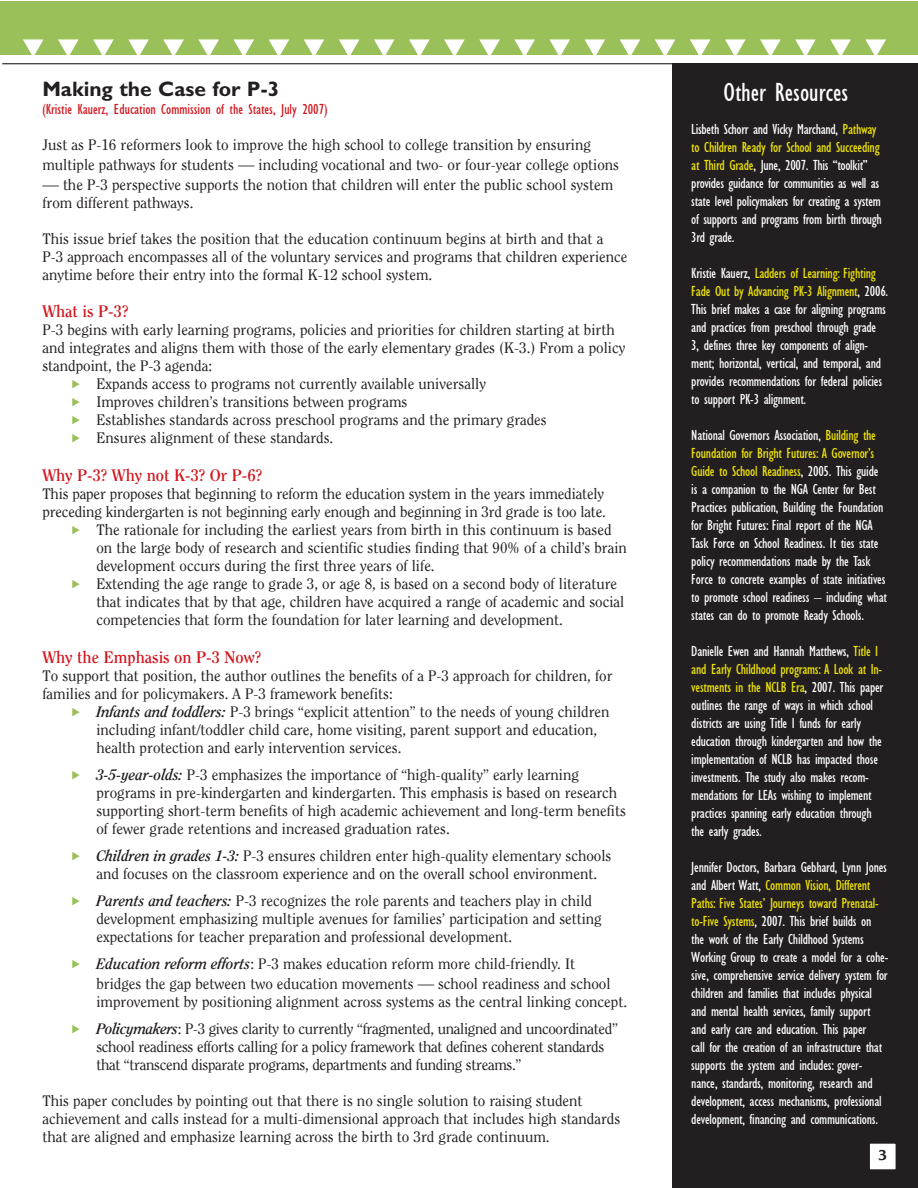
<style>
.page{position:relative;width:918px;height:1188px;background:#fff}
.page>*{position:absolute;margin:0;border:0;box-sizing:border-box;transform-origin:0 0}
.t1{font:27px "Gill Condensed S Si Condensed";color:#fff}
.t2{font:700 21px "Gill Sans";color:#231f20}
.t3{font:700 16.5px "Clearface S Si";color:#d1161e}
.t4{font:15px/18px "Clearface S Si";color:#231f20}
.t5{font:15px/18px "Gill Condensed S Si Condensed";letter-spacing:-.015em;color:#fff}
.t6{font:15px/18px "Clearface S Si";letter-spacing:-.02em;color:#231f20}
.t7{font:15px "Gill Condensed S Si Condensed";color:#d1161e}
.t8{font:700 15px "Fritz Quadrata";color:#231f20}
.s1{font-size:16.5px}
.s2{font-weight:700;font-style:italic}
.s3{color:#f0e507}
</style>
<div class="page">
<div style="left:673px;top:63px;width:245px;height:1125px;background:#231f20"></div>
<div style="left:869px;top:1143px;width:27px;height:27px;background:#fff"></div>
<div style="left:0;top:1px;width:918px;height:54px;background:#9ac05a"></div>
<svg style="left:23px;top:39px;width:21px;height:16px"></svg>
<svg style="left:58px;top:39px;width:21px;height:16px"></svg>
<svg style="left:93px;top:39px;width:21px;height:16px"></svg>
<svg style="left:128px;top:39px;width:21px;height:16px"></svg>
<svg style="left:163px;top:39px;width:21px;height:16px"></svg>
<svg style="left:198px;top:39px;width:21px;height:16px"></svg>
<svg style="left:233px;top:39px;width:21px;height:16px"></svg>
<svg style="left:269px;top:39px;width:20px;height:16px"></svg>
<svg style="left:304px;top:39px;width:20px;height:16px"></svg>
<svg style="left:339px;top:39px;width:20px;height:16px"></svg>
<svg style="left:374px;top:39px;width:21px;height:16px"></svg>
<svg style="left:409px;top:39px;width:21px;height:16px"></svg>
<svg style="left:444px;top:39px;width:21px;height:16px"></svg>
<svg style="left:479px;top:39px;width:21px;height:16px"></svg>
<svg style="left:514px;top:39px;width:21px;height:16px"></svg>
<svg style="left:549px;top:39px;width:21px;height:16px"></svg>
<svg style="left:584px;top:39px;width:21px;height:16px"></svg>
<svg style="left:620px;top:39px;width:20px;height:16px"></svg>
<svg style="left:655px;top:39px;width:20px;height:16px"></svg>
<svg style="left:690px;top:39px;width:20px;height:16px"></svg>
<svg style="left:725px;top:39px;width:21px;height:16px"></svg>
<svg style="left:760px;top:39px;width:21px;height:16px"></svg>
<svg style="left:795px;top:39px;width:21px;height:16px"></svg>
<svg style="left:830px;top:39px;width:21px;height:16px"></svg>
<svg style="left:865px;top:39px;width:21px;height:16px"></svg>
<hr style="left:2px;top:63px;width:916px;height:1px;background:#231f20">
<p class="t2" style="left:42px;top:76px;width:238px">Making the Case for P-3</p>
<p class="t1" style="left:723px;top:78px;width:126px">Other Resources</p>
<p class="t7" style="left:42px;top:101px;width:287px">(Kristie Kauerz, Education Commission of the States, July 2007)</p>
<p class="t4" style="left:42px;top:135px;width:578px;line-height:19.8px">Just as P-16 reformers look to improve the high school to college transition by ensuring multiple pathways for students <span class="s1">—</span> including vocational and two- or four-year college options</p>
<p class="t4" style="left:42px;top:175px;width:572px"><span class="s1">—</span> the P-3 perspective supports the notion that children will enter the public school system from different pathways.</p>
<p class="t4" style="left:42px;top:229px;width:587px">This issue brief takes the position that the education continuum begins at birth and that a<br>P-3 approach encompasses all of the voluntary services and programs that children experience anytime before their entry into the formal K-12 school system.</p>
<p class="t3" style="left:42px;top:302px;width:88px">What is P-3?</p>
<p class="t4" style="left:42px;top:321px;width:585px">P-3 begins with early learning programs, policies and priorities for children starting at birth and integrates and aligns them with those of the early elementary grades (K-3.) From a policy standpoint, the P-3 agenda:</p>
<p class="t4" style="left:96px;top:375px;width:391px">Expands access to programs not currently available universally</p>
<p class="t4" style="left:96px;top:393px;width:312px">Improves children’s transitions between programs</p>
<p class="t4" style="left:96px;top:411px;width:452px">Establishes standards across preschool programs and the primary grades</p>
<p class="t4" style="left:96px;top:429px;width:238px">Ensures alignment of these standards.</p>
<p class="t3" style="left:42px;top:465px;width:221px">Why P-3? Why not K-3? Or P-6?</p>
<p class="t4" style="left:42px;top:485px;width:565px">This paper proposes that beginning to reform the education system in the years immediately preceding kindergarten is not beginning early enough and beginning in 3rd grade is too late.</p>
<p class="t4" style="left:96px;top:521px;width:532px">The rationale for including the earliest years from birth in this continuum is based on the large body of research and scientific studies finding that 90% of a child’s brain development occurs during the first three years of life.</p>
<p class="t4" style="left:96px;top:575px;width:530px">Extending the age range to grade 3, or age 8, is based on a second body of literature that indicates that by that age, children have acquired a range of academic and social competencies that form the foundation for later learning and development.</p>
<p class="t3" style="left:42px;top:647px;width:220px">Why the Emphasis on P-3 Now?</p>
<p class="t4" style="left:42px;top:666px;width:572px">To support that position, the author outlines the benefits of a P-3 approach for children, for families and for policymakers. A P-3 framework benefits:</p>
<p class="t4" style="left:96px;top:702px;width:515px"><span class="s2">Infants and toddlers:</span> P-3 brings “explicit attention” to the needs of young children including infant/toddler child care, home visiting, parent support and education, health protection and early intervention services.</p>
<p class="t4" style="left:96px;top:765px;width:531px"><span class="s2">3-5-year-olds:</span> P-3 emphasizes the importance of “high-quality” early learning programs in pre-kindergarten and kindergarten. This emphasis is based on research supporting short-term benefits of high academic achievement and long-term benefits of fewer grade retentions and increased graduation rates.</p>
<p class="t4" style="left:96px;top:846px;width:516px"><span class="s2">Children in grades 1-3:</span> P-3 ensures children enter high-quality elementary schools and focuses on the classroom experience and on the overall school environment.</p>
<p class="t4" style="left:96px;top:891px;width:507px"><span class="s2">Parents and teachers:</span> P-3 recognizes the role parents and teachers play in child development emphasizing multiple avenues for families’ participation and setting expectations for teacher preparation and professional development.</p>
<p class="t4" style="left:96px;top:954px;width:516px;line-height:19.8px"><span class="s2">Education reform efforts</span>: P-3 makes education reform more child-friendly. It bridges the gap between two education movements <span class="s1">—</span> school readiness and school</p>
<p class="t4" style="left:96px;top:992px;width:532px">improvement by positioning alignment across systems as the central linking concept.</p>
<p class="t6" style="left:96px;top:1019px;width:523px"><span class="s2">Policymakers</span>: P-3 gives clarity to currently “fragmented, unaligned and uncoordinated” school readiness efforts calling for a policy framework that defines coherent standards that “transcend disparate programs, departments and funding streams.”</p>
<p class="t4" style="left:42px;top:1091px;width:579px">This paper concludes by pointing out that there is no single solution to raising student achievement and calls instead for a multi-dimensional approach that includes high standards that are aligned and emphasize learning across the birth to 3rd grade continuum.</p>
<p class="t5" style="left:691px;top:120px;width:192px">Lisbeth Schorr and Vicky Marchand, <span class="s3">Pathway to Children Ready for School and Succeeding at Third Grade</span>, June, 2007. This “toolkit” provides guidance for communities as well as state level policymakers for creating a system of supports and programs from birth through 3rd grade.</p>
<p class="t5" style="left:691px;top:264px;width:198px">Kristie Kauerz, <span class="s3">Ladders of Learning: Fighting Fade Out by Advancing PK-3 Alignment</span>, 2006.<br>This brief makes a case for aligning programs and practices from preschool through grade<br>3, defines three key components of align&shy;ment; horizontal, vertical, and temporal, and provides recommendations for federal policies to support PK-3 alignment.</p>
<p class="t5" style="left:691px;top:426px;width:197px">National Governors Association, <span class="s3">Building the Foundation for Bright Futures: A Governor’s Guide to School Readiness</span>, 2005. This guide is a companion to the NGA Center for Best Practices publication, Building the Foundation for Bright Futures: Final report of the NGA Task Force on School Readiness. It ties state policy recommendations made by the Task Force to concrete examples of state initiatives to promote school readiness – including what states can do to promote Ready Schools.</p>
<p class="t5" style="left:691px;top:642px;width:194px">Danielle Ewen and Hannah Matthews, <span class="s3">Title I and Early Childhood programs: A Look at In&shy;vestments in the NCLB Era</span>, 2007. This paper outlines the range of ways in which school districts are using Title I funds for early education through kindergarten and how the implementation of NCLB has impacted those investments. The study also makes recom&shy;mendations for LEAs wishing to implement practices spanning early education through the early grades.</p>
<p class="t5" style="left:691px;top:858px;width:199px">Jennifer Doctors, Barbara Gebhard, Lynn Jones and Albert Watt, <span class="s3">Common Vision, Different Paths: Five States’ Journeys toward Prenatal&shy;to-Five Systems</span>, 2007. This brief builds on<br>the work of the Early Childhood Systems Working Group to create a model for a cohe&shy;sive, comprehensive service delivery system for children and families that includes physical and mental health services, family support and early care and education. This paper<br>call for the creation of an infrastructure that supports the system and includes: gover&shy;nance, standards, monitoring, research and development, access mechanisms, professional development, financing and communications.</p>
<p class="t8" style="left:878px;top:1147px;width:10px">3</p>
</div>
